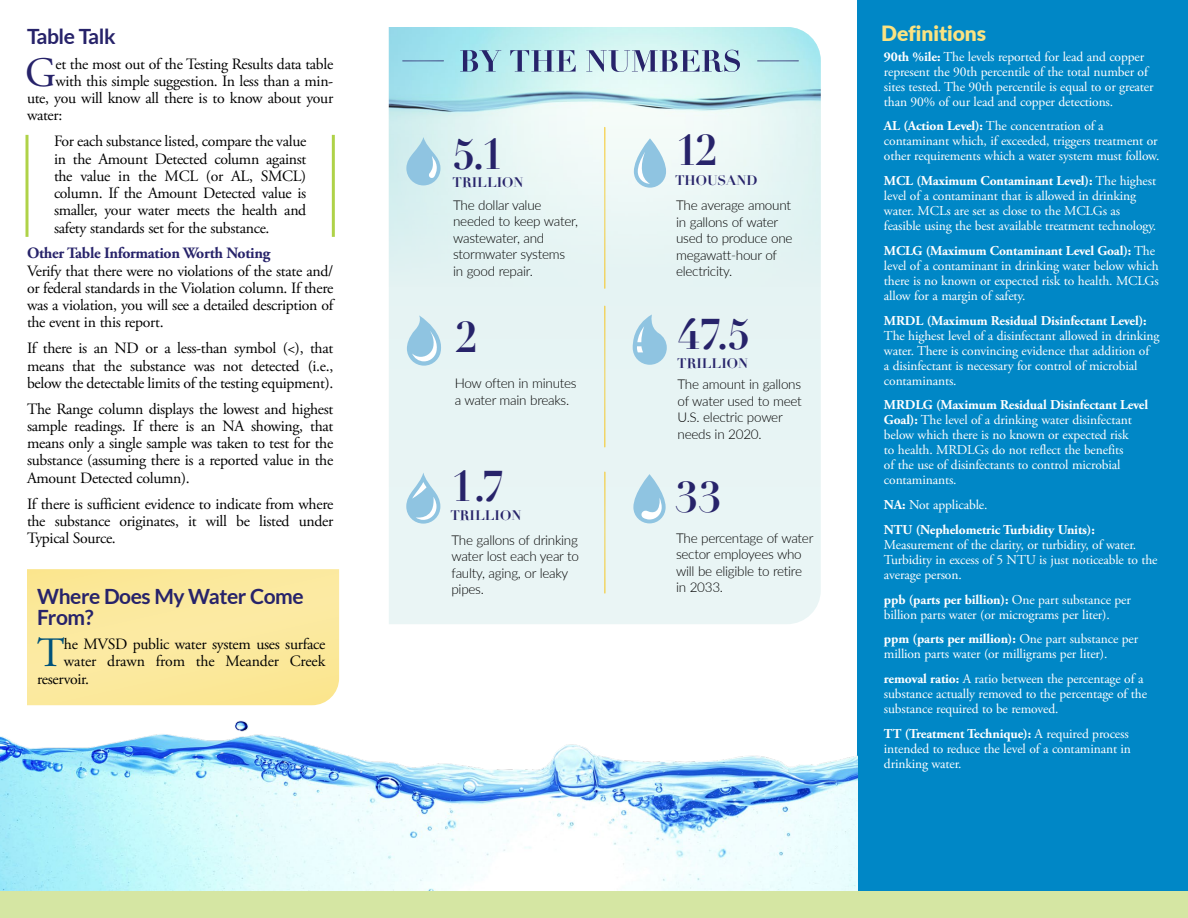
<style>
.page{position:relative;width:1188px;height:918px;background:#fff}
.page>*{position:absolute;margin:0;border:0;box-sizing:border-box;transform-origin:0 0}
.Paragraphs_24{font:700 42px "Didot";color:#27236a}
.Initial_Cap{font:41.7px "Adobe Garamond Pro";color:#00527a}
.First_Paragraph_24{font:41.7px "Adobe Garamond Pro";color:#27236a}
.Article_Head_24_Blue{font:700 21px/21px "Lato";letter-spacing:-.02em;color:#27236a}
.Article_Head_24_Gold{font:900 21px "Lato";color:#fbe381}
.Paragraphs_24-2{font:15.75px/17.2px "Adobe Garamond Pro";letter-spacing:-.02em;color:#000;text-align:justify}
.Table_Talk_24{font:15.75px/17.2px "Adobe Garamond Pro";letter-spacing:-.02em;color:#000;text-align:justify}
.First_Paragraph_24-2{font:15.75px "Adobe Garamond Pro";letter-spacing:-.02em;color:#000}
.Initial_Cap-2{font:15.75px "Adobe Garamond Pro";letter-spacing:-.02em;color:#000}
.Subheader_24{font:700 15.75px "Adobe Garamond Pro";letter-spacing:-.02em;color:#27236a}
.Table_definitions_text{font:13.5px/15px "Adobe Garamond Pro";letter-spacing:-.01em;color:#fff}
.Paragraphs_24-3{font:300 13.5px/16.5px "Lato";letter-spacing:-.02em;color:#000}
.Paragraphs_24-4{font:700 13.5px "Didot";color:#27236a}
.s1{font-weight:700}
</style>
<div class="page">
<div style="left:858px;top:0;width:330px;height:918px;background:#0087c6"></div>
<div style="left:389px;top:287px;width:432px;height:337px;background:#e8f4f4"></div>
<img style="left:389px;top:27px;width:432px;height:260px">
<hr style="left:758px;top:61px;width:40px;height:1px;background:#27236a">
<hr style="left:403px;top:61px;width:41px;height:1px;background:#27236a">
<svg style="left:460px;top:50px;width:280px;height:22px;background:#9cb5c9"></svg>
<svg style="left:406px;top:137px;width:34px;height:48px;background:#add6e7"></svg>
<svg style="left:634px;top:138px;width:32px;height:50px"></svg>
<svg style="left:638px;top:152px;width:12px;height:32px"></svg>
<hr style="left:604px;top:127px;width:1px;height:161px;background:#fbe381">
<hr style="left:604px;top:472px;width:1px;height:121px;background:#fbe381">
<svg style="left:407px;top:315px;width:36px;height:51px;background:#b9daea"></svg>
<svg style="left:633px;top:314px;width:34px;height:51px;background:#b2d7e8"></svg>
<hr style="left:604px;top:306px;width:1px;height:141px;background:#fbe381">
<svg style="left:406px;top:473px;width:34px;height:51px"></svg>
<svg style="left:412px;top:482px;width:25px;height:39px"></svg>
<svg style="left:633px;top:474px;width:33px;height:49px"></svg>
<svg style="left:641px;top:498px;width:21px;height:22px"></svg>
<svg style="left:27px;top:569px;width:312px;height:103px;background:#fbe99d"></svg>
<hr style="left:26px;top:135px;width:2px;height:102px;background:#afd248">
<hr style="left:332px;top:135px;width:3px;height:102px;background:#afd248">
<img style="left:0;top:672px;width:858px;height:219px">
<div style="left:0;top:891px;width:1188px;height:27px;background:#d5e6a3"></div>
<p class="Article_Head_24_Blue" style="left:27px;top:25px;width:90px">Table Talk</p>
<p class="First_Paragraph_24" style="left:25px;top:48px;width:33px">G</p>
<p class="First_Paragraph_24-2" style="left:55px;top:54px;width:279px">et the most out of the Testing Results data table</p>
<p class="First_Paragraph_24-2" style="left:55px;top:71px;width:279px">with this simple suggestion. In less than a min-</p>
<p class="First_Paragraph_24-2" style="left:27px;top:89px;width:308px">ute, you will know all there is to know about your</p>
<p class="First_Paragraph_24-2" style="left:27px;top:106px;width:37px">water:</p>
<p class="Table_Talk_24" style="left:54px;top:133px;width:254px">For each substance listed, compare the value in the Amount Detected column against the value in the MCL (or AL, SMCL) column. If the Amount Detected value is smaller, your water meets the health and safety standards set for the substance.</p>
<p class="Subheader_24" style="left:27px;top:244px;width:245px">Other Table Information Worth Noting</p>
<p class="Paragraphs_24-2" style="left:27px;top:263px;width:308px">Verify that there were no violations of the state and/ or federal standards in the Violation column. If there was a violation, you will see a detailed description of the event in this report.</p>
<p class="Paragraphs_24-2" style="left:27px;top:340px;width:308px">If there is an ND or a less-than symbol (&lt;), that means that the substance was not detected (i.e., below the detectable limits of the testing equipment).</p>
<p class="Paragraphs_24-2" style="left:27px;top:401px;width:308px">The Range column displays the lowest and highest sample readings. If there is an NA showing, that means only a single sample was taken to test for the substance (assuming there is a reported value in the Amount Detected column).</p>
<p class="Paragraphs_24-2" style="left:27px;top:496px;width:308px">If there is sufficient evidence to indicate from where the substance originates, it will be listed under Typical Source.</p>
<p class="Article_Head_24_Blue" style="left:37px;top:585px;width:268px">Where Does My Water Come<br>From?</p>
<p class="Initial_Cap" style="left:37px;top:628px;width:29px">T</p>
<p class="Initial_Cap-2" style="left:64px;top:635px;width:263px">he MVSD public water system uses surface</p>
<p class="Initial_Cap-2" style="left:64px;top:652px;width:263px">water drawn from the Meander Creek</p>
<p class="Initial_Cap-2" style="left:37px;top:669px;width:53px">reservoir.</p>
<p class="Paragraphs_24" style="left:453px;top:128px;width:53px">5.1</p>
<p class="Paragraphs_24-4" style="left:453px;top:174px;width:72px">TRILLION</p>
<p class="Paragraphs_24" style="left:675px;top:124px;width:45px">12</p>
<p class="Paragraphs_24-4" style="left:675px;top:172px;width:84px">THOUSAND</p>
<p class="Paragraphs_24-3" style="left:453px;top:196px;width:126px">The dollar value needed to keep water, wastewater, and stormwater systems in good repair.</p>
<p class="Paragraphs_24-3" style="left:676px;top:197px;width:118px">The average amount in gallons of water used to produce one megawatt-hour of electricity.</p>
<p class="Paragraphs_24" style="left:455px;top:311px;width:25px">2</p>
<p class="Paragraphs_24" style="left:677px;top:308px;width:75px">47.5</p>
<p class="Paragraphs_24-4" style="left:677px;top:355px;width:72px">TRILLION</p>
<p class="Paragraphs_24-3" style="left:455px;top:375px;width:123px">How often in minutes a water main breaks.</p>
<p class="Paragraphs_24-3" style="left:678px;top:376px;width:126px">The amount in gallons of water used to meet<br>U.S. electric power needs in 2020.</p>
<p class="Paragraphs_24" style="left:450px;top:460px;width:56px">1.7</p>
<p class="Paragraphs_24-4" style="left:450px;top:507px;width:72px">TRILLION</p>
<p class="Paragraphs_24" style="left:675px;top:471px;width:48px">33</p>
<p class="Paragraphs_24-3" style="left:451px;top:531px;width:129px">The gallons of drinking water lost each year to faulty, aging, or leaky pipes.</p>
<p class="Paragraphs_24-3" style="left:676px;top:529px;width:139px">The percentage of water sector employees who will be eligible to retire in 2033.</p>
<p class="Article_Head_24_Gold" style="left:881px;top:18px;width:107px">Definitions</p>
<p class="Table_definitions_text" style="left:884px;top:49px;width:271px"><span class="s1">90th %ile:</span> The levels reported for lead and copper represent the 90th percentile of the total number of sites tested. The 90th percentile is equal to or greater than 90% of our lead and copper detections.</p>
<p class="Table_definitions_text" style="left:884px;top:119px;width:277px"><span class="s1">AL (Action Level):</span> The concentration of a contaminant which, if exceeded, triggers treatment or other requirements which a water system must follow.</p>
<p class="Table_definitions_text" style="left:884px;top:174px;width:274px"><span class="s1">MCL (Maximum Contaminant Level):</span> The highest level of a contaminant that is allowed in drinking water. MCLs are set as close to the MCLGs as feasible using the best available treatment technology.</p>
<p class="Table_definitions_text" style="left:884px;top:244px;width:276px"><span class="s1">MCLG (Maximum Contaminant Level Goal):</span> The level of a contaminant in drinking water below which there is no known or expected risk to health. MCLGs allow for a margin of safety.</p>
<p class="Table_definitions_text" style="left:884px;top:313px;width:277px"><span class="s1">MRDL (Maximum Residual Disinfectant Level):<br></span>The highest level of a disinfectant allowed in drinking water. There is convincing evidence that addition of<br>a disinfectant is necessary for control of microbial contaminants.</p>
<p class="Table_definitions_text" style="left:884px;top:398px;width:266px"><span class="s1">MRDLG (Maximum Residual Disinfectant Level Goal):</span> The level of a drinking water disinfectant below which there is no known or expected risk<br>to health. MRDLGs do not reflect the benefits<br>of the use of disinfectants to control microbial contaminants.</p>
<p class="Table_definitions_text" style="left:884px;top:498px;width:105px"><span class="s1">NA:</span> Not applicable.</p>
<p class="Table_definitions_text" style="left:884px;top:523px;width:275px"><span class="s1">NTU (Nephelometric Turbidity Units):<br></span>Measurement of the clarity, or turbidity, of water.<br>Turbidity in excess of 5 NTU is just noticeable to the average person.</p>
<p class="Table_definitions_text" style="left:884px;top:592px;width:248px"><span class="s1">ppb (parts per billion):</span> One part substance per billion parts water (or micrograms per liter).</p>
<p class="Table_definitions_text" style="left:884px;top:632px;width:256px"><span class="s1">ppm (parts per million):</span> One part substance per million parts water (or milligrams per liter).</p>
<p class="Table_definitions_text" style="left:884px;top:672px;width:265px"><span class="s1">removal ratio:</span> A ratio between the percentage of a substance actually removed to the percentage of the substance required to be removed.</p>
<p class="Table_definitions_text" style="left:884px;top:727px;width:249px"><span class="s1">TT (Treatment Technique):</span> A required process intended to reduce the level of a contaminant in drinking water.</p>
</div>
